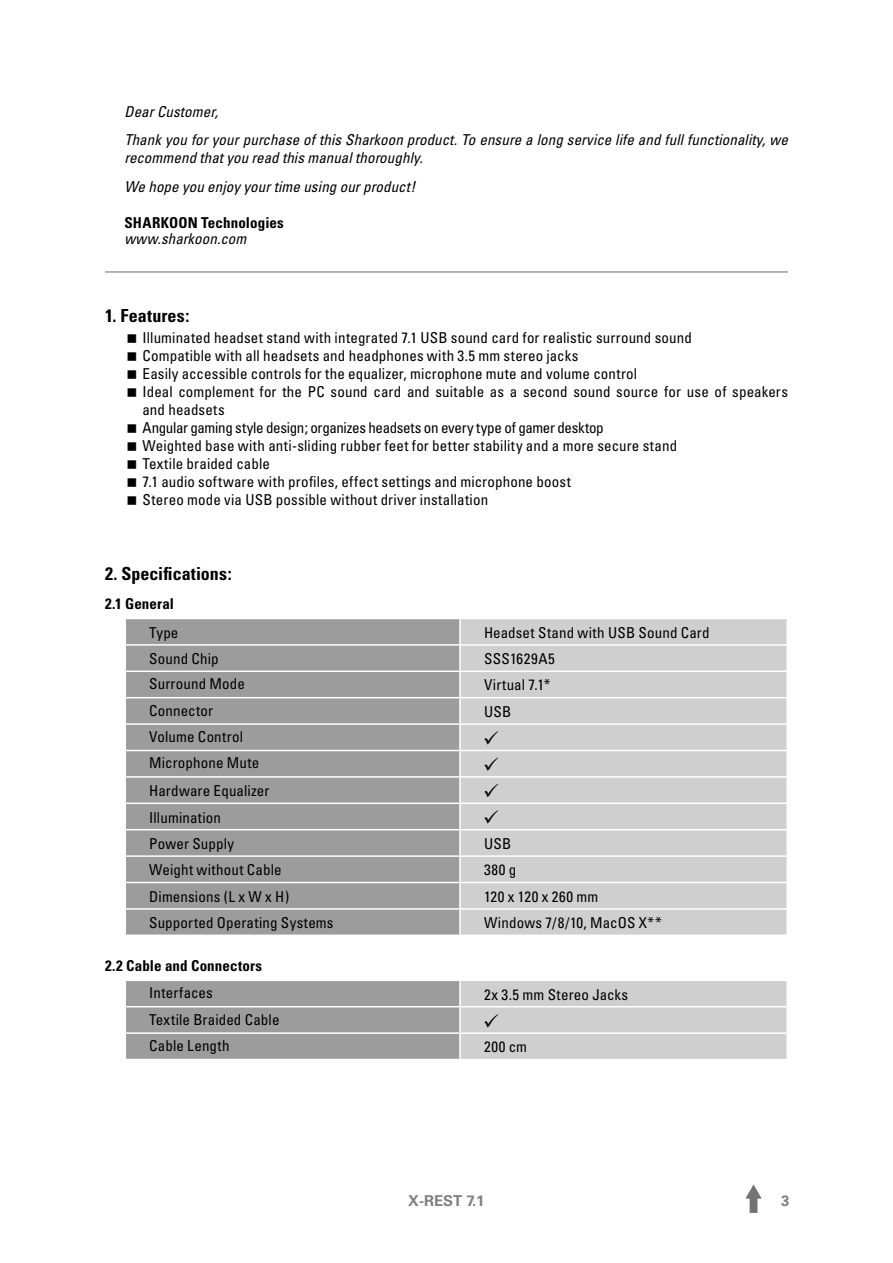
<style>
.page{position:relative;width:893px;height:1263px;background:#fff}
.page>*{position:absolute;margin:0;border:0;box-sizing:border-box;transform-origin:0 0}
.t1{font:700 condensed 18px "Univers";letter-spacing:.005em;color:#000}
.t2{font:condensed 15px/18px "Univers";letter-spacing:.01em;color:#000}
.t3{font:italic condensed 15px/28.5px "Univers";letter-spacing:.005em;color:#000}
.t4{font:700 condensed 15px "Univers";letter-spacing:.01em;color:#000}
.t5{font:condensed 15px "Univers";letter-spacing:.045em;color:#000}
.t6{font:700 15px "Univers";color:#808080}
.t7{font:condensed 15px "Univers";letter-spacing:.035em;color:#000}
</style>
<div class="page">
<svg style="left:745px;top:1184px;width:17px;height:29px"></svg>
<div style="left:126px;top:619px;width:333px;height:315px;background:#9c9c9c"></div>
<div style="left:461px;top:619px;width:325px;height:315px;background:#cfcfcf"></div>
<hr style="left:124px;top:644px;width:336px;height:2px;background:#fff">
<hr style="left:124px;top:670px;width:336px;height:2px;background:#fff">
<hr style="left:124px;top:697px;width:336px;height:1px;background:#fff">
<hr style="left:124px;top:723px;width:336px;height:2px;background:#fff">
<hr style="left:124px;top:750px;width:336px;height:1px;background:#fff">
<hr style="left:124px;top:776px;width:336px;height:2px;background:#fff">
<hr style="left:124px;top:802px;width:336px;height:2px;background:#fff">
<hr style="left:124px;top:829px;width:336px;height:1px;background:#fff">
<hr style="left:124px;top:855px;width:336px;height:2px;background:#fff">
<hr style="left:124px;top:882px;width:336px;height:1px;background:#fff">
<hr style="left:124px;top:908px;width:336px;height:2px;background:#fff">
<hr style="left:460px;top:644px;width:328px;height:2px;background:#fff">
<hr style="left:460px;top:670px;width:328px;height:2px;background:#fff">
<hr style="left:460px;top:697px;width:328px;height:1px;background:#fff">
<hr style="left:460px;top:723px;width:328px;height:2px;background:#fff">
<hr style="left:460px;top:750px;width:328px;height:1px;background:#fff">
<hr style="left:460px;top:776px;width:328px;height:2px;background:#fff">
<hr style="left:460px;top:802px;width:328px;height:2px;background:#fff">
<hr style="left:460px;top:829px;width:328px;height:1px;background:#fff">
<hr style="left:460px;top:855px;width:328px;height:2px;background:#fff">
<hr style="left:460px;top:882px;width:328px;height:1px;background:#fff">
<hr style="left:460px;top:908px;width:328px;height:2px;background:#fff">
<hr style="left:105px;top:272px;width:683px;height:1px;background:#000">
<svg style="left:484px;top:731px;width:14px;height:13px"></svg>
<svg style="left:484px;top:757px;width:14px;height:14px"></svg>
<svg style="left:484px;top:784px;width:14px;height:13px"></svg>
<svg style="left:484px;top:810px;width:14px;height:13px"></svg>
<svg style="left:125px;top:981px;width:662px;height:78px;background:#b8b8b8"></svg>
<p class="t3" style="left:124px;top:97px;width:665px">Dear Customer,<br>Thank you for your purchase of this Sharkoon product. To ensure a long service life and full functionality, we</p>
<p class="t3" style="left:124px;top:144px;width:300px">recommend that you read this manual thoroughly.<br>We hope you enjoy your time using our product!</p>
<p class="t4" style="left:124px;top:213px;width:161px">SHARKOON Technologies</p>
<p class="t3" style="left:124px;top:224px;width:123px">www.sharkoon.com</p>
<p class="t1" style="left:105px;top:304px;width:86px">1. Features:</p>
<p class="t2" style="left:142px;top:328px;width:647px">Illuminated headset stand with integrated 7.1 USB sound card for realistic surround sound<br>Compatible with all headsets and headphones with 3.5 mm stereo jacks<br>Easily accessible controls for the equalizer, microphone mute and volume control<br>Ideal complement for the PC sound card and suitable as a second sound source for use of speakers and headsets<br>Angular gaming style design; organizes headsets on every type of gamer desktop<br>Weighted base with anti-sliding rubber feet for better stability and a more secure stand<br>Textile braided cable<br>7.1 audio software with profiles, effect settings and microphone boost<br>Stereo mode via USB possible without driver installation</p>
<p class="t1" style="left:105px;top:563px;width:128px">2. Specifications:</p>
<p class="t4" style="left:105px;top:594px;width:71px">2.1 General</p>
<p class="t2" style="left:149px;top:623px;width:31px">Type</p>
<p class="t2" style="left:484px;top:623px;width:227px">Headset Stand with USB Sound Card</p>
<p class="t2" style="left:149px;top:649px;width:71px">Sound Chip</p>
<p class="t7" style="left:484px;top:649px;width:72px">SSS1629A5</p>
<p class="t2" style="left:149px;top:675px;width:97px">Surround Mode</p>
<p class="t2" style="left:484px;top:676px;width:68px">Virtual 7.1*</p>
<p class="t2" style="left:149px;top:701px;width:65px">Connector</p>
<p class="t2" style="left:484px;top:702px;width:29px">USB</p>
<p class="t2" style="left:149px;top:723px;width:122px;line-height:26.7px">Volume Control<br>Microphone Mute<br>Hardware Equalizer<br>Illumination<br>Power Supply</p>
<p class="t2" style="left:484px;top:834px;width:29px">USB</p>
<p class="t2" style="left:149px;top:861px;width:134px">Weight without Cable</p>
<p class="t2" style="left:484px;top:861px;width:34px">380 g</p>
<p class="t2" style="left:149px;top:887px;width:141px">Dimensions (L x W x H)</p>
<p class="t5" style="left:484px;top:887px;width:116px">120 x 120 x 260 mm</p>
<p class="t2" style="left:149px;top:913px;width:186px">Supported Operating Systems</p>
<p class="t2" style="left:484px;top:913px;width:179px">Windows 7/8/10, MacOS X**</p>
<p class="t4" style="left:105px;top:956px;width:159px">2.2 Cable and Connectors</p>
<p class="t2" style="left:149px;top:984px;width:65px">Interfaces</p>
<p class="t2" style="left:484px;top:985px;width:146px">2x 3.5 mm Stereo Jacks</p>
<p class="t2" style="left:149px;top:1006px;width:132px;line-height:26.4px">Textile Braided Cable<br>Cable Length</p>
<p class="t2" style="left:484px;top:1038px;width:45px">200 cm</p>
<p class="t6" style="left:408px;top:1191px;width:78px">X-REST 7.1</p>
<p class="t6" style="left:781px;top:1192px;width:10px">3</p>
</div>
